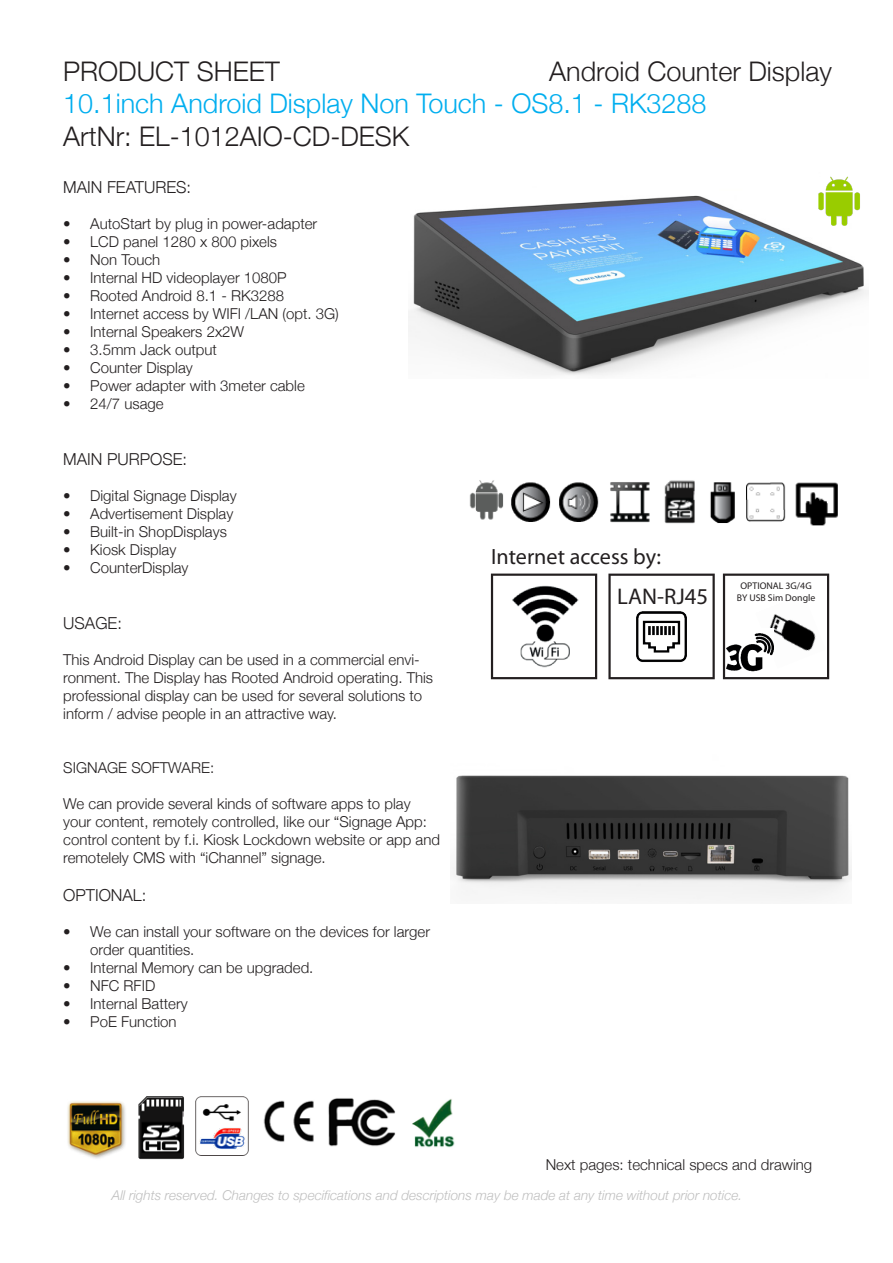
<style>
.page{position:relative;width:893px;height:1263px;background:#fff}
.page>*{position:absolute;margin:0;border:0;box-sizing:border-box;transform-origin:0 0}
.t1{font:300 27px "Helvetica Neue";color:#231f20}
.t2{font:300 27px "Helvetica Neue";color:#00aeef}
.t3{font:22.65px "Myriad Pro";color:#231f20}
.t4{font:22.2px "Myriad Pro";color:#231f20}
.t5{font:300 16.5px "Helvetica Neue";color:#231f20}
.t6{font:300 15px/18px "Helvetica Neue";color:#231f20}
.t7{font:italic 300 13.5px "Helvetica Neue";color:#bfbfbf}
.t8{font:9.75px/11.7px "Myriad Pro";color:#231f20;text-align:center}
</style>
<div class="page">
<img style="left:408px;top:195px;width:461px;height:180px">
<img style="left:67px;top:1101px;width:59px;height:58px">
<img style="left:138px;top:1096px;width:47px;height:64px">
<img style="left:196px;top:1096px;width:52px;height:60px">
<img style="left:263px;top:1098px;width:192px;height:50px">
<img style="left:469px;top:480px;width:369px;height:46px">
<img style="left:814px;top:176px;width:50px;height:50px">
<svg style="left:491px;top:573px;width:106px;height:106px"></svg>
<svg style="left:608px;top:574px;width:107px;height:105px"></svg>
<svg style="left:723px;top:573px;width:106px;height:106px"></svg>
<img style="left:755px;top:594px;width:71px;height:74px">
<img style="left:726px;top:629px;width:48px;height:47px">
<img style="left:629px;top:604px;width:66px;height:65px">
<img style="left:505px;top:579px;width:78px;height:93px">
<img style="left:452px;top:775px;width:400px;height:124px">
<p class="t1" style="left:63px;top:49px;width:218px">PRODUCT SHEET</p>
<p class="t1" style="left:549px;top:49px;width:284px">Android Counter Display</p>
<p class="t2" style="left:63px;top:82px;width:645px">10.1inch Android Display Non Touch - OS8.1 - RK3288</p>
<p class="t1" style="left:63px;top:114px;width:348px">ArtNr: EL-1012AIO-CD-DESK</p>
<p class="t5" style="left:63px;top:174px;width:129px">MAIN FEATURES:</p>
<p class="t6" style="left:63px;top:214px;width:256px">• AutoStart by plug in power-adapter</p>
<p class="t6" style="left:63px;top:232px;width:215px">• LCD panel 1280 x 800 pixels</p>
<p class="t6" style="left:63px;top:250px;width:99px">• Non Touch</p>
<p class="t6" style="left:63px;top:268px;width:225px">• Internal HD videoplayer 1080P</p>
<p class="t6" style="left:63px;top:286px;width:222px">• Rooted Android 8.1 - RK3288</p>
<p class="t6" style="left:63px;top:304px;width:277px">• Internet access by WIFI /LAN (opt. 3G)</p>
<p class="t6" style="left:63px;top:322px;width:182px">• Internal Speakers 2x2W</p>
<p class="t6" style="left:63px;top:340px;width:155px">• 3.5mm Jack output</p>
<p class="t6" style="left:63px;top:358px;width:131px">• Counter Display</p>
<p class="t6" style="left:63px;top:376px;width:243px">• Power adapter with 3meter cable</p>
<p class="t6" style="left:63px;top:394px;width:102px">• 24/7 usage</p>
<p class="t5" style="left:63px;top:446px;width:125px">MAIN PURPOSE:</p>
<p class="t6" style="left:63px;top:486px;width:175px">• Digital Signage Display</p>
<p class="t6" style="left:63px;top:504px;width:172px">• Advertisement Display</p>
<p class="t6" style="left:63px;top:522px;width:165px">• Built-in ShopDisplays</p>
<p class="t6" style="left:63px;top:540px;width:115px">• Kiosk Display</p>
<p class="t6" style="left:63px;top:558px;width:127px">• CounterDisplay</p>
<p class="t5" style="left:63px;top:610px;width:60px">USAGE:</p>
<p class="t6" style="left:63px;top:649px;width:371px">This Android Display can be used in a commercial envi&shy;ronment. The Display has Rooted Android operating. This professional display can be used for several solutions to inform / advise people in an attractive way.</p>
<p class="t6" style="left:63px;top:757px;width:152px">SIGNAGE SOFTWARE:</p>
<p class="t6" style="left:63px;top:793px;width:378px">We can provide several kinds of software apps to play your content, remotely controlled, like our “Signage App: control content by f.i. Kiosk Lockdown website or app and remotelely CMS with “iChannel” signage.</p>
<p class="t5" style="left:63px;top:881px;width:85px">OPTIONAL:</p>
<p class="t6" style="left:90px;top:921px;width:341px;text-indent:-27px">• We can install your software on the devices for larger order quantities.</p>
<p class="t6" style="left:63px;top:957px;width:252px">• Internal Memory can be upgraded.</p>
<p class="t6" style="left:63px;top:975px;width:94px">• NFC RFID</p>
<p class="t6" style="left:63px;top:993px;width:126px">• Internal Battery</p>
<p class="t6" style="left:63px;top:1011px;width:115px">• PoE Function</p>
<p class="t4" style="left:491px;top:543px;width:172px">Internet access by:</p>
<p class="t3" style="left:617px;top:582px;width:92px">LAN-RJ45</p>
<p class="t8" style="left:737px;top:580px;width:80px">OPTIONAL 3G/4G<br>BY USB Sim Dongle</p>
<p class="t6" style="left:546px;top:1155px;width:268px">Next pages: technical specs and drawing</p>
<p class="t7" style="left:112px;top:1185px;width:632px">All rights reserved. Changes to specifications and descriptions may be made at any time without prior notice.</p>
</div>
